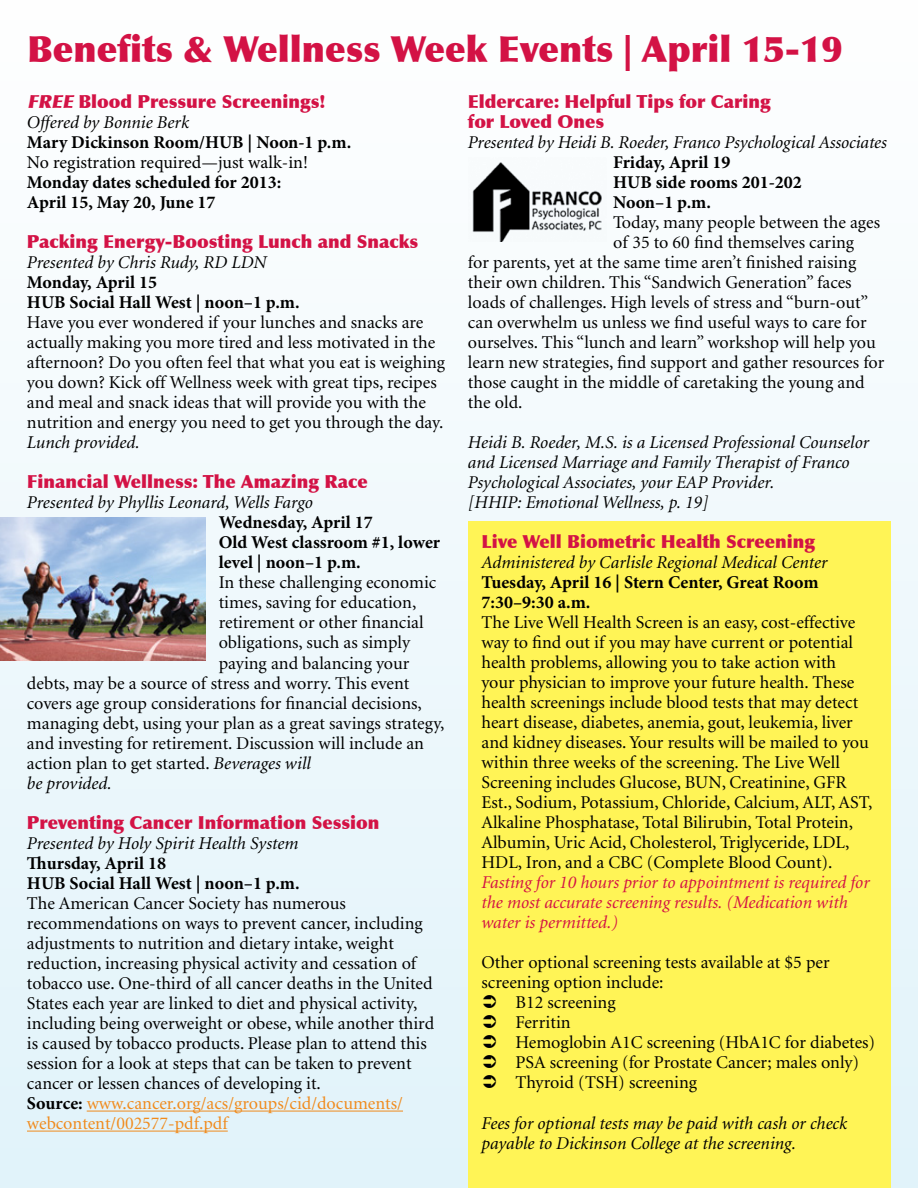
<style>
.page{position:relative;width:918px;height:1188px;background:#fff}
.page>*{position:absolute;margin:0;border:0;box-sizing:border-box;transform-origin:0 0}
.t1{font:900 36px "Optima";color:#d31245}
.t2{font:18px/20px "Minion";color:#000}
.t3{font:italic 18px/20px "Minion";color:#000}
.t4{font:700 18px/20px "Minion Pro";color:#000}
.t5{font:900 18px/20px "Optima";color:#d31245}
.t6{font:italic 18px/20px "Minion";color:#d31245}
.t7{font:18px "Minion Pro";color:#000}
.t8{font:italic 900 18px "Optima";color:#d31245}
.s1{font-style:italic}
.s2{font-family:"Minion Pro";font-weight:700}
.s3{color:#f08b1d}
</style>
<div class="page">
<div style="left:0;top:0;width:918px;height:1188px;background:linear-gradient(to bottom,#fefeff,#e1f2f9)"></div>
<div style="left:468px;top:522px;width:423px;height:666px;background:#fff456"></div>
<hr style="left:87px;top:1111px;width:316px;height:1px;background:#f08b1d">
<hr style="left:27px;top:1131px;width:201px;height:1px;background:#f08b1d">
<img style="left:468px;top:158px;width:138px;height:84px">
<img style="left:0;top:517px;width:205px;height:144px">
<h1 class="t1" style="left:27px;top:27px;width:817px">Benefits &amp; Wellness Week Events | April 15-19</h1>
<p class="t8" style="left:27px;top:91px;width:24px">FREE</p>
<p class="t5" style="left:78px;top:92px;width:249px">Blood Pressure Screenings!</p>
<p class="t3" style="left:27px;top:113px;width:164px">Offered by Bonnie Berk</p>
<p class="t4" style="left:27px;top:132px;width:326px">Mary Dickinson Room/HUB | Noon-1 p.m.</p>
<p class="t7" style="left:27px;top:150px;width:283px">No registration required—just walk-in!</p>
<p class="t4" style="left:27px;top:172px;width:256px">Monday dates scheduled for 2013:<br>April 15, May 20, June 17</p>
<p class="t5" style="left:27px;top:232px;width:393px">Packing Energy-Boosting Lunch and Snacks</p>
<p class="t3" style="left:27px;top:253px;width:241px">Presented by Chris Rudy, RD LDN</p>
<p class="t4" style="left:27px;top:272px;width:274px">Monday, April 15<br>HUB Social Hall West | noon–1 p.m.</p>
<p class="t2" style="left:27px;top:313px;width:420px">Have you ever wondered if your lunches and snacks are actually making you more tired and less motivated in the afternoon? Do you often feel that what you eat is weighing you down? Kick off Wellness week with great tips, recipes and meal and snack ideas that will provide you with the nutrition and energy you need to get you through the day.</p>
<p class="t3" style="left:27px;top:433px;width:114px">Lunch provided.</p>
<p class="t5" style="left:27px;top:472px;width:342px">Financial Wellness: The Amazing Race</p>
<p class="t3" style="left:27px;top:493px;width:288px">Presented by Phyllis Leonard, Wells Fargo</p>
<p class="t4" style="left:219px;top:512px;width:223px">Wednesday, April 17<br>Old West classroom #1, lower level | noon–1 p.m.</p>
<p class="t2" style="left:219px;top:573px;width:219px">In these challenging economic</p>
<p class="t2" style="left:219px;top:593px;width:199px">times, saving for education,</p>
<p class="t2" style="left:219px;top:613px;width:206px">retirement or other financial</p>
<p class="t2" style="left:219px;top:633px;width:193px">obligations, such as simply</p>
<p class="t2" style="left:219px;top:653px;width:192px">paying and balancing your</p>
<p class="t2" style="left:27px;top:673px;width:384px">debts, may be a source of stress and worry. This event</p>
<p class="t2" style="left:27px;top:694px;width:396px">covers age group considerations for financial decisions,</p>
<p class="t2" style="left:27px;top:714px;width:419px">managing debt, using your plan as a great savings strategy,</p>
<p class="t2" style="left:27px;top:734px;width:399px">and investing for retirement. Discussion will include an</p>
<p class="t2" style="left:27px;top:754px;width:286px">action plan to get started. <span class="s1">Beverages will</span></p>
<p class="t3" style="left:27px;top:774px;width:86px">be provided.</p>
<p class="t5" style="left:27px;top:812px;width:354px">Preventing Cancer Information Session</p>
<p class="t3" style="left:27px;top:834px;width:273px">Presented by Holy Spirit Health System</p>
<p class="t4" style="left:27px;top:853px;width:274px">Thursday, April 18<br>HUB Social Hall West | noon–1 p.m.</p>
<p class="t2" style="left:27px;top:894px;width:409px">The American Cancer Society has numerous recommendations on ways to prevent cancer, including adjustments to nutrition and dietary intake, weight reduction, increasing physical activity and cessation of tobacco use. One-third of all cancer deaths in the United States each year are linked to diet and physical activity, including being overweight or obese, while another third is caused by tobacco products. Please plan to attend this session for a look at steps that can be taken to prevent cancer or lessen chances of developing it.<br><span class="s2">Source:</span> <span class="s3">www.cancer.org/acs/groups/cid/documents/ webcontent/002577-pdf.pdf</span></p>
<p class="t5" style="left:468px;top:91px;width:304px">Eldercare: Helpful Tips for Caring for Loved Ones</p>
<p class="t3" style="left:468px;top:133px;width:420px">Presented by Heidi B. Roeder, Franco Psychological Associates</p>
<p class="t4" style="left:613px;top:152px;width:190px">Friday, April 19<br>HUB side rooms 201-202<br>Noon–1 p.m.</p>
<p class="t2" style="left:613px;top:213px;width:268px">Today, many people between the ages</p>
<p class="t2" style="left:613px;top:233px;width:243px">of 35 to 60 find themselves caring</p>
<p class="t2" style="left:468px;top:253px;width:390px">for parents, yet at the same time aren’t finished raising</p>
<p class="t2" style="left:468px;top:273px;width:385px">their own children. This “Sandwich Generation” faces</p>
<p class="t2" style="left:468px;top:293px;width:402px">loads of challenges. High levels of stress and “burn-out”</p>
<p class="t2" style="left:468px;top:313px;width:400px">can overwhelm us unless we find useful ways to care for</p>
<p class="t2" style="left:468px;top:333px;width:409px">ourselves. This “lunch and learn” workshop will help you</p>
<p class="t2" style="left:468px;top:353px;width:418px">learn new strategies, find support and gather resources for</p>
<p class="t2" style="left:468px;top:373px;width:398px">those caught in the middle of caretaking the young and</p>
<p class="t2" style="left:468px;top:393px;width:56px">the old.</p>
<p class="t3" style="left:468px;top:433px;width:403px">Heidi B. Roeder, M.S. is a Licensed Professional Counselor and Licensed Marriage and Family Therapist of Franco Psychological Associates, your EAP Provider.<br>[HHIP: Emotional Wellness, p. 19]</p>
<p class="t5" style="left:481px;top:532px;width:335px">Live Well Biometric Health Screening</p>
<p class="t3" style="left:481px;top:553px;width:348px">Administered by Carlisle Regional Medical Center</p>
<p class="t4" style="left:481px;top:572px;width:339px">Tuesday, April 16 | Stern Center, Great Room<br>7:30–9:30 a.m.</p>
<p class="t2" style="left:481px;top:613px;width:392px">The Live Well Health Screen is an easy, cost-effective way to find out if you may have current or potential health problems, allowing you to take action with your physician to improve your future health. These health screenings include blood tests that may detect heart disease, diabetes, anemia, gout, leukemia, liver and kidney diseases. Your results will be mailed to you within three weeks of the screening. The Live Well Screening includes Glucose, BUN, Creatinine, GFR Est., Sodium, Potassium, Chloride, Calcium, ALT, AST, Alkaline Phosphatase, Total Bilirubin, Total Protein, Albumin, Uric Acid, Cholesterol, Triglyceride, LDL, HDL, Iron, and a CBC (Complete Blood Count).</p>
<p class="t6" style="left:481px;top:873px;width:390px">Fasting for 10 hours prior to appointment is required for the most accurate screening results. (Medication with water is permitted.)</p>
<p class="t2" style="left:481px;top:953px;width:350px">Other optional screening tests available at $5 per</p>
<p class="t2" style="left:481px;top:973px;width:184px">screening option include:</p>
<p class="t2" style="left:516px;top:993px;width:102px">B12 screening</p>
<p class="t2" style="left:516px;top:1013px;width:57px">Ferritin</p>
<p class="t2" style="left:516px;top:1033px;width:361px">Hemoglobin A1C screening (HbA1C for diabetes)</p>
<p class="t2" style="left:516px;top:1053px;width:345px">PSA screening (for Prostate Cancer; males only)</p>
<p class="t2" style="left:516px;top:1073px;width:183px">Thyroid (TSH) screening</p>
<p class="t3" style="left:481px;top:1113px;width:367px">Fees for optional tests may be paid with cash or check payable to Dickinson College at the screening.</p>
</div>
